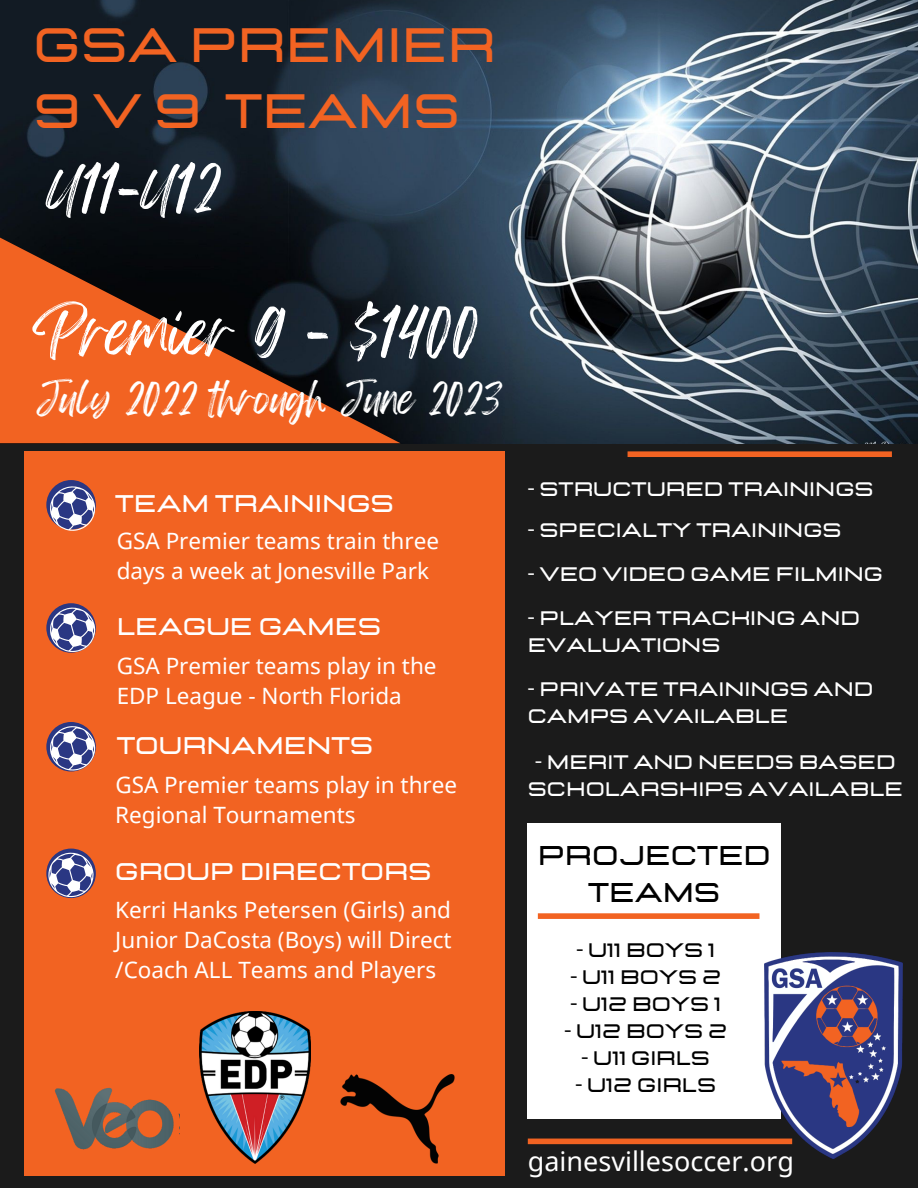
<style>
.page{position:relative;width:918px;height:1188px;background:#1b1b1b}
.page>*{position:absolute;margin:0;border:0;box-sizing:border-box;transform-origin:0 0}
.t1{font:54px "Feeling Passionate";color:#fff}
.t2{font:52.5px "Feeling Passionate";color:#fff}
.t3{font:700 48px "Lastica";color:#f26322}
.t4{font:36px "Feeling Passionate";color:#fff}
.t5{font:27px "Noto Sans";color:#fff}
.t6{font:700 27px "Lastica";color:#000}
.t7{font:700 24px "Lastica";color:#fff}
.t8{font:22.5px "Noto Sans";color:#fff}
.t9{font:700 19.5px "Lastica";color:#fff}
.t10{font:700 19.5px "Lastica";color:#000}
</style>
<div class="page">
<div style="left:25px;top:451px;width:480px;height:725px;background:#f26322"></div>
<div style="left:628px;top:451px;width:264px;height:6px;background:#f26322"></div>
<img style="left:0;top:0;width:918px;height:443px">
<svg style="left:0;top:186px;width:400px;height:257px;background:#6e361e"></svg>
<img style="left:340px;top:1074px;width:115px;height:90px">
<img style="left:55px;top:1087px;width:125px;height:63px">
<svg style="left:46px;top:603px;width:50px;height:50px"></svg>
<div style="left:46px;top:480px;width:50px;height:50px;background:#2a3783;border-radius:50%"></div>
<svg style="left:46px;top:849px;width:50px;height:49px"></svg>
<svg style="left:46px;top:722px;width:50px;height:49px"></svg>
<svg style="left:50px;top:607px;width:46px;height:45px;background:#887b9c"></svg>
<svg style="left:50px;top:486px;width:46px;height:45px"></svg>
<svg style="left:50px;top:726px;width:46px;height:45px;background:#887b9c"></svg>
<svg style="left:48px;top:852px;width:46px;height:45px;background:#857b9d"></svg>
<div style="left:528px;top:1139px;width:264px;height:5px;background:#f26322"></div>
<div style="left:528px;top:823px;width:253px;height:296px;background:#fff"></div>
<img style="left:199px;top:1012px;width:112px;height:152px">
<div style="left:538px;top:913px;width:221px;height:6px;background:#f26322"></div>
<img style="left:764px;top:953px;width:138px;height:206px">
<p class="t3" style="left:34px;top:21px;width:463px">GSA PREMIER</p>
<p class="t3" style="left:34px;top:88px;width:428px">9 V 9 TEAMS</p>
<p class="t2" style="left:46px;top:146px;width:175px">U11-U12</p>
<p class="t1" style="left:32px;top:288px;width:448px">Premier 9 - $1400</p>
<p class="t4" style="left:37px;top:370px;width:466px">July 2022 through June 2023</p>
<p class="t7" style="left:115px;top:492px;width:280px">TEAM TRAININGS</p>
<p class="t8" style="left:117px;top:525px;width:324px">GSA Premier teams train three</p>
<p class="t8" style="left:117px;top:555px;width:314px">days a week at Jonesville Park</p>
<p class="t7" style="left:117px;top:615px;width:266px">LEAGUE GAMES</p>
<p class="t8" style="left:117px;top:650px;width:321px">GSA Premier teams play in the</p>
<p class="t8" style="left:117px;top:680px;width:287px">EDP League - North Florida</p>
<p class="t7" style="left:117px;top:734px;width:258px">TOURNAMENTS</p>
<p class="t8" style="left:115px;top:769px;width:343px">GSA Premier teams play in three</p>
<p class="t8" style="left:115px;top:799px;width:242px">Regional Tournaments</p>
<p class="t7" style="left:115px;top:860px;width:318px">GROUP DIRECTORS</p>
<p class="t8" style="left:115px;top:894px;width:337px">Kerri Hanks Petersen (Girls) and</p>
<p class="t8" style="left:115px;top:924px;width:338px">Junior DaCosta (Boys) will Direct</p>
<p class="t8" style="left:115px;top:954px;width:322px">/Coach ALL Teams and Players</p>
<p class="t9" style="left:528px;top:479px;width:347px">- STRUCTURED TRAININGS</p>
<p class="t9" style="left:528px;top:521px;width:315px">- SPECIALTY TRAININGS</p>
<p class="t9" style="left:528px;top:565px;width:357px">- VEO VIDEO GAME FILMING</p>
<p class="t9" style="left:528px;top:608px;width:334px">- PLAYER TRACKING AND</p>
<p class="t9" style="left:528px;top:635px;width:194px">EVALUATIONS</p>
<p class="t9" style="left:528px;top:679px;width:347px">- PRIVATE TRAININGS AND</p>
<p class="t9" style="left:528px;top:706px;width:262px">CAMPS AVAILABLE</p>
<p class="t9" style="left:535px;top:753px;width:362px">- MERIT AND NEEDS BASED</p>
<p class="t9" style="left:528px;top:780px;width:377px">SCHOLARSHIPS AVAILABLE</p>
<p class="t6" style="left:538px;top:842px;width:234px">PROJECTED</p>
<p class="t6" style="left:588px;top:879px;width:134px">TEAMS</p>
<p class="t10" style="left:576px;top:940px;width:140px">- U11 BOYS 1</p>
<p class="t10" style="left:570px;top:967px;width:152px">- U11 BOYS 2</p>
<p class="t10" style="left:570px;top:994px;width:152px">- U12 BOYS 1</p>
<p class="t10" style="left:564px;top:1021px;width:164px">- U12 BOYS 2</p>
<p class="t10" style="left:582px;top:1048px;width:130px">- U11 GIRLS</p>
<p class="t10" style="left:576px;top:1075px;width:142px">- U12 GIRLS</p>
<p class="t5" style="left:528px;top:1142px;width:268px">gainesvillesoccer.org</p>
</div>
